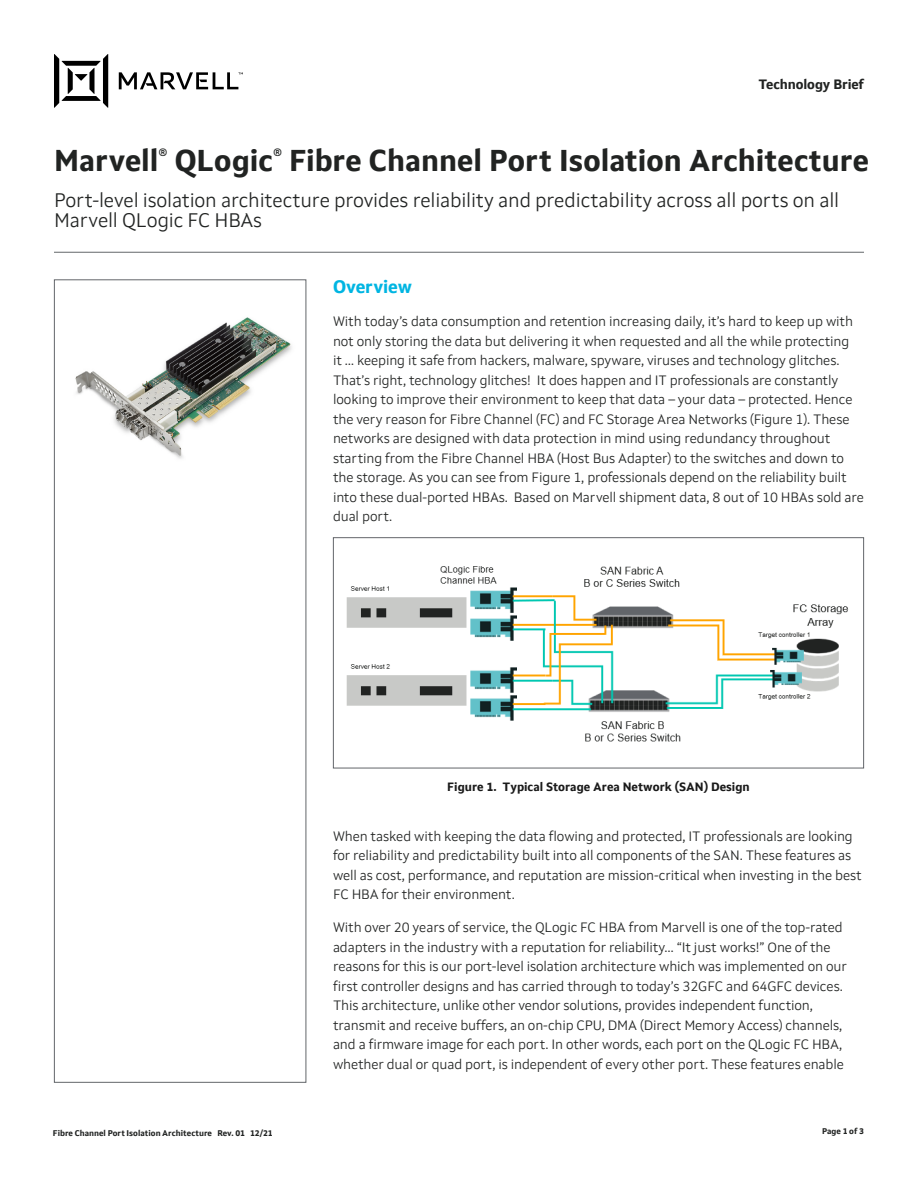
<style>
.page{position:relative;width:918px;height:1188px;background:#fff}
.page>*{position:absolute;margin:0;border:0;box-sizing:border-box;transform-origin:0 0}
.t1{font:700 30px "Setimo";color:#212322}
.t2{font:300 19.5px/19.5px "Setimo";letter-spacing:-.01em;color:#212322}
.t3{font:700 18px "Setimo";letter-spacing:-.01em;color:#00b5e2}
.t4{font:300 13.5px/19.5px "Setimo";letter-spacing:-.01em;color:#212322}
.t5{font:700 13.5px "Setimo";letter-spacing:-.01em;color:#212322}
.t6{font:700 12px "Setimo";color:#1a1a1a}
.t7{font:700 8.25px "Setimo";letter-spacing:.005em;color:#212322}
</style>
<div class="page">
<svg style="left:54px;top:54px;width:189px;height:54px"></svg>
<img style="left:75px;top:317px;width:217px;height:142px">
<hr style="left:54px;top:252px;width:810px;height:1px;background:#63666a">
<div style="left:54px;top:279px;width:252px;height:804px;border:1px solid #63666a"></div>
<img style="left:346px;top:566px;width:503px;height:176px">
<div style="left:333px;top:537px;width:531px;height:231px;border:1px solid #63666a"></div>
<p class="t5" style="left:759px;top:76px;width:107px">Technology Brief</p>
<h1 class="t1" style="left:54px;top:143px;width:816px">Marvell<sup>®</sup> QLogic<sup>®</sup> Fibre Channel Port Isolation Architecture</h1>
<h2 class="t2" style="left:54px;top:190px;width:787px">Port-level isolation architecture provides reliability and predictability across all ports on all<br>Marvell QLogic FC HBAs</h2>
<h3 class="t3" style="left:333px;top:276px;width:81px">Overview</h3>
<p class="t4" style="left:333px;top:312px;width:533px">With today’s data consumption and retention increasing daily, it’s hard to keep up with not only storing the data but delivering it when requested and all the while protecting<br>it … keeping it safe from hackers, malware, spyware, viruses and technology glitches.<br>That’s right, technology glitches! It does happen and IT professionals are constantly looking to improve their environment to keep that data – your data – protected. Hence the very reason for Fibre Channel (FC) and FC Storage Area Networks (Figure 1). These networks are designed with data protection in mind using redundancy throughout starting from the Fibre Channel HBA (Host Bus Adapter) to the switches and down to the storage. As you can see from Figure 1, professionals depend on the reliability built into these dual-ported HBAs. Based on Marvell shipment data, 8 out of 10 HBAs sold are dual port.</p>
<p class="t6" style="left:447px;top:780px;width:304px">Figure 1. Typical Storage Area Network (SAN) Design</p>
<p class="t4" style="left:333px;top:826px;width:530px">When tasked with keeping the data flowing and protected, IT professionals are looking for reliability and predictability built into all components of the SAN. These features as well as cost, performance, and reputation are mission-critical when investing in the best FC HBA for their environment.</p>
<p class="t4" style="left:333px;top:918px;width:515px">With over 20 years of service, the QLogic FC HBA from Marvell is one of the top-rated adapters in the industry with a reputation for reliability… “It just works!” One of the reasons for this is our port-level isolation architecture which was implemented on our first controller designs and has carried through to today’s 32GFC and 64GFC devices.<br>This architecture, unlike other vendor solutions, provides independent function, transmit and receive buffers, an on-chip CPU, DMA (Direct Memory Access) channels, and a firmware image for each port. In other words, each port on the QLogic FC HBA, whether dual or quad port, is independent of every other port. These features enable</p>
<p class="t7" style="left:53px;top:1128px;width:221px">Fibre Channel Port Isolation Architecture Rev. 01 12/21</p>
<p class="t7" style="left:822px;top:1126px;width:43px">Page 1 of 3</p>
</div>
